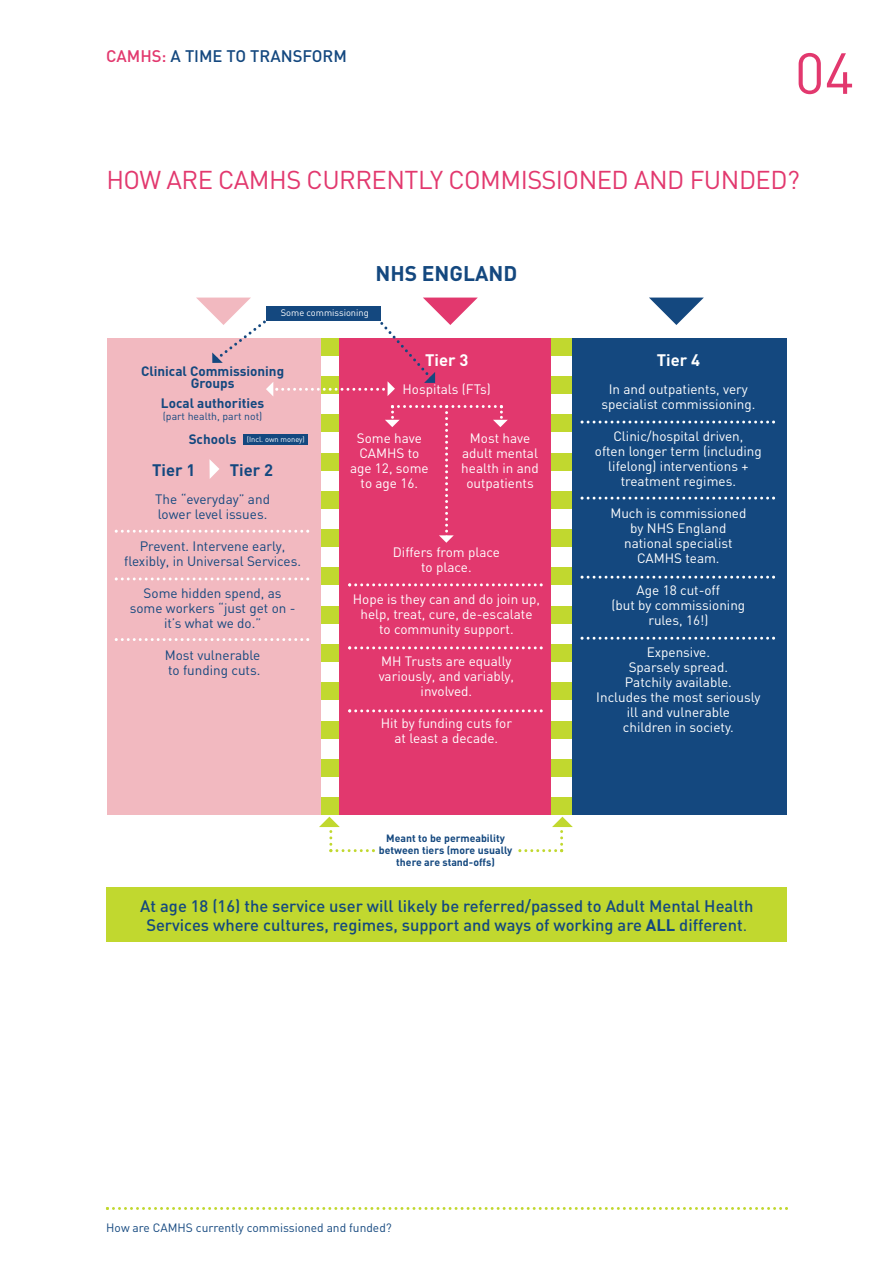
<style>
.page{position:relative;width:893px;height:1263px;background:#fff}
.page>*{position:absolute;margin:0;border:0;box-sizing:border-box;transform-origin:0 0}
.t1{font:57px "DIN";color:#e2386e}
.t2{font:25.5px "DIN";letter-spacing:-.02em;color:#e2386e}
.t3{font:700 21px "DIN";color:#14487f}
.t4{font:500 16.65px "DIN";color:#14487f}
.t5{font:500 16.5px/19.5px "DIN";color:#14487f;text-align:center}
.t6{font:700 16.5px "DIN";color:#14487f}
.t7{font:700 16.5px "DIN";color:#fff}
.t8{font:13.5px/15px "DIN";color:#fff;text-align:center}
.t9{font:13.5px/15px "DIN";color:#14487f}
.t10{font:700 13.5px/12px "DIN";color:#14487f;text-align:center}
.t11{font:12px "DIN";color:#14487f}
.t12{font:700 10.5px/12px "DIN";color:#14487f;text-align:center}
.t13{font:10.5px "DIN";color:#14487f}
.t14{font:9.3px "DIN";color:#fff}
.t15{font:7.5px "DIN";color:#fff}
.s1{color:#e2386e}
.s2{font-weight:700}
.s3{font-weight:400}
</style>
<div class="page">
<svg style="left:106px;top:1207px;width:682px;height:3px"></svg>
<div style="left:320px;top:414px;width:20px;height:18px;background:#c1d82f"></div>
<div style="left:320px;top:453px;width:20px;height:17px;background:#c1d82f"></div>
<div style="left:320px;top:491px;width:20px;height:18px;background:#c1d82f"></div>
<div style="left:320px;top:529px;width:20px;height:18px;background:#c1d82f"></div>
<div style="left:320px;top:568px;width:20px;height:17px;background:#c1d82f"></div>
<div style="left:320px;top:606px;width:20px;height:18px;background:#c1d82f"></div>
<div style="left:320px;top:644px;width:20px;height:18px;background:#c1d82f"></div>
<div style="left:320px;top:682px;width:20px;height:18px;background:#c1d82f"></div>
<div style="left:320px;top:721px;width:20px;height:17px;background:#c1d82f"></div>
<div style="left:320px;top:759px;width:20px;height:18px;background:#c1d82f"></div>
<div style="left:320px;top:797px;width:20px;height:17px;background:#c1d82f"></div>
<div style="left:107px;top:338px;width:213px;height:476px;background:#f2b9c0"></div>
<div style="left:340px;top:338px;width:213px;height:476px;background:#e2386e"></div>
<div style="left:107px;top:887px;width:680px;height:55px;background:#c1d82f"></div>
<div style="left:570px;top:338px;width:216px;height:476px;background:#14487f"></div>
<div style="left:552px;top:338px;width:20px;height:476px;background:#fff"></div>
<div style="left:552px;top:338px;width:20px;height:18px;background:#c1d82f"></div>
<div style="left:552px;top:376px;width:20px;height:18px;background:#c1d82f"></div>
<div style="left:552px;top:414px;width:20px;height:18px;background:#c1d82f"></div>
<div style="left:552px;top:453px;width:20px;height:17px;background:#c1d82f"></div>
<div style="left:552px;top:491px;width:20px;height:18px;background:#c1d82f"></div>
<div style="left:552px;top:529px;width:20px;height:18px;background:#c1d82f"></div>
<div style="left:552px;top:568px;width:20px;height:17px;background:#c1d82f"></div>
<div style="left:552px;top:606px;width:20px;height:18px;background:#c1d82f"></div>
<div style="left:552px;top:644px;width:20px;height:18px;background:#c1d82f"></div>
<div style="left:552px;top:682px;width:20px;height:18px;background:#c1d82f"></div>
<div style="left:552px;top:721px;width:20px;height:17px;background:#c1d82f"></div>
<div style="left:552px;top:759px;width:20px;height:18px;background:#c1d82f"></div>
<div style="left:552px;top:797px;width:20px;height:17px;background:#c1d82f"></div>
<svg style="left:649px;top:298px;width:55px;height:27px"></svg>
<svg style="left:581px;top:420px;width:194px;height:3px"></svg>
<svg style="left:581px;top:497px;width:194px;height:3px"></svg>
<svg style="left:581px;top:576px;width:194px;height:3px"></svg>
<svg style="left:581px;top:637px;width:194px;height:3px"></svg>
<svg style="left:115px;top:530px;width:194px;height:3px"></svg>
<svg style="left:115px;top:577px;width:194px;height:3px"></svg>
<svg style="left:115px;top:638px;width:194px;height:3px"></svg>
<svg style="left:348px;top:583px;width:195px;height:3px"></svg>
<svg style="left:348px;top:646px;width:195px;height:3px"></svg>
<svg style="left:348px;top:709px;width:195px;height:3px"></svg>
<svg style="left:385px;top:405px;width:123px;height:138px"></svg>
<div style="left:243px;top:434px;width:65px;height:10px;background:#14487f"></div>
<svg style="left:209px;top:459px;width:10px;height:20px"></svg>
<svg style="left:319px;top:817px;width:56px;height:35px"></svg>
<svg style="left:518px;top:817px;width:55px;height:35px"></svg>
<svg style="left:196px;top:298px;width:282px;height:98px"></svg>
<p class="t4" style="left:106px;top:50px;width:242px"><span class="s1">CAMHS:</span> A TIME TO TRANSFORM</p>
<h1 class="t1" style="left:795px;top:53px;width:61px">04</h1>
<h2 class="t2" style="left:106px;top:171px;width:695px">HOW ARE CAMHS CURRENTLY COMMISSIONED AND FUNDED?</h2>
<h3 class="t3" style="left:375px;top:266px;width:143px">NHS ENGLAND</h3>
<p class="t14" style="left:281px;top:309px;width:89px">Some commissioning</p>
<p class="t10" style="left:141px;top:366px;width:145px">Clinical Commissioning<br>Groups</p>
<p class="t10" style="left:161px;top:399px;width:105px">Local authorities</p>
<p class="t13" style="left:163px;top:413px;width:101px">(part health, part not)</p>
<p class="t10" style="left:189px;top:434px;width:49px">Schools</p>
<p class="t6" style="left:152px;top:464px;width:45px">Tier 1</p>
<p class="t6" style="left:230px;top:464px;width:45px">Tier 2</p>
<p class="t9" style="left:155px;top:493px;width:116px">The “everyday” and lower level issues.</p>
<p class="t9" style="left:124px;top:540px;width:178px;text-align:center">Prevent. Intervene early, flexibly, in Universal Services.</p>
<p class="t9" style="left:130px;top:587px;width:167px;text-align:center">Some hidden spend, as some workers “just get on - it’s what we do.”</p>
<p class="t9" style="left:165px;top:649px;width:97px">Most vulnerable to funding cuts.</p>
<p class="t15" style="left:247px;top:436px;width:59px">(Incl. own money)</p>
<p class="t7" style="left:425px;top:354px;width:45px">Tier 3</p>
<p class="t8" style="left:402px;top:383px;width:90px">Hospitals (FTs)</p>
<p class="t8" style="left:350px;top:432px;width:80px">Some have<br>CAMHS to age 12, some to age 16.</p>
<p class="t8" style="left:461px;top:432px;width:79px">Most have adult mental health in and outpatients</p>
<p class="t8" style="left:393px;top:546px;width:109px">Differs from place to place.</p>
<p class="t8" style="left:353px;top:593px;width:189px">Hope is they can and do join up, help, treat, cure, de-escalate<br>to community support.</p>
<p class="t8" style="left:379px;top:655px;width:137px">MH Trusts are equally variously, and variably, involved.</p>
<p class="t8" style="left:381px;top:717px;width:133px">Hit by funding cuts for at least a decade.</p>
<p class="t12" style="left:379px;top:833px;width:135px">Meant to be permeability between tiers (more usually there are stand-offs)</p>
<p class="t7" style="left:657px;top:354px;width:45px">Tier 4</p>
<p class="t8" style="left:601px;top:383px;width:156px">In and outpatients, very specialist commissioning.</p>
<p class="t8" style="left:595px;top:430px;width:168px">Clinic/hospital driven,<br>often longer term (including lifelong) interventions + treatment regimes.</p>
<p class="t8" style="left:610px;top:507px;width:138px">Much is commissioned by NHS England national specialist<br>CAMHS team.</p>
<p class="t8" style="left:611px;top:584px;width:135px">Age 18 cut-off<br>(but by commissioning rules, 16!)</p>
<p class="t8" style="left:596px;top:646px;width:166px">Expensive.<br>Sparsely spread.<br>Patchily available.<br>Includes the most seriously ill and vulnerable<br>children in society.</p>
<p class="t5" style="left:140px;top:898px;width:615px">At age 18 (16) the service user will likely be referred/passed to Adult Mental Health<br>Services where cultures, regimes, support and ways of working are <span class="s2">ALL</span> different<span class="s3">.</span></p>
<p class="t11" style="left:106px;top:1224px;width:287px">How are CAMHS currently commissioned and funded?</p>
</div>
